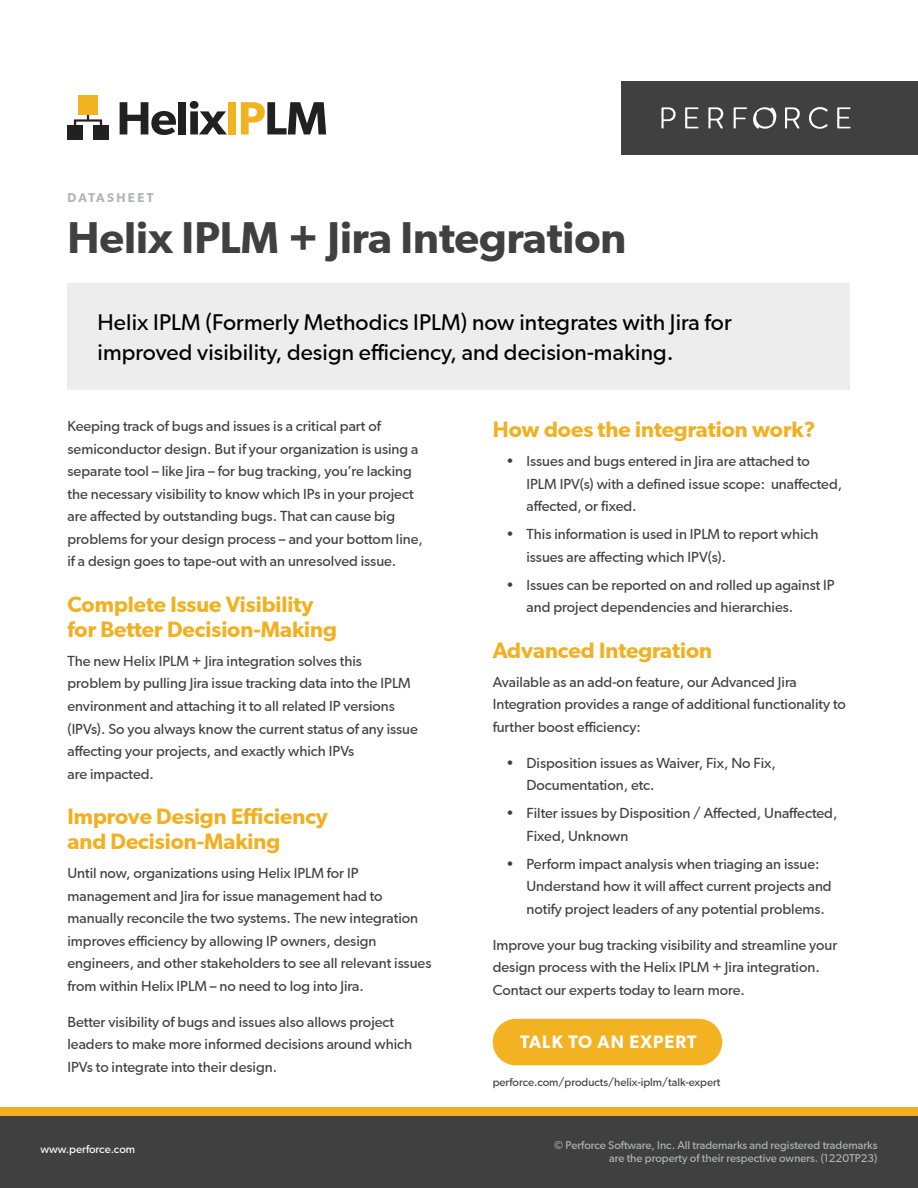
<style>
.page{position:relative;width:918px;height:1188px;background:#fff}
.page>*{position:absolute;margin:0;border:0;box-sizing:border-box;transform-origin:0 0}
.t1{font:600 42px "Gibson";color:#404040}
.t2{font:600 21px/25.2px "Gibson";color:#f2b021}
.t3{font:21px/30px "Gibson";letter-spacing:.005em;color:#000}
.t4{font:600 16.95px "Gibson";letter-spacing:.06em;color:#fff}
.t5{font:13.5px/22.5px "Gibson";color:#404040}
.t6{font:600 12px "Gibson";letter-spacing:.19em;color:#b1b4b6}
.t7{font:10.5px/13.5px "Gibson";color:#b1b4b6;text-align:right}
.t8{font:10.5px "Gibson";color:#404040}
.t9{font:10.5px "Gibson";color:#fff}
</style>
<div class="page">
<div style="left:621px;top:81px;width:297px;height:74px;background:#404040"></div>
<div style="left:0;top:1115px;width:918px;height:73px;background:#404040"></div>
<div style="left:0;top:1107px;width:918px;height:8px;background:#f2b021"></div>
<svg style="left:662px;top:107px;width:14px;height:21px"></svg>
<svg style="left:685px;top:107px;width:13px;height:21px"></svg>
<svg style="left:837px;top:107px;width:14px;height:21px"></svg>
<svg style="left:708px;top:107px;width:15px;height:21px"></svg>
<svg style="left:785px;top:107px;width:15px;height:21px"></svg>
<svg style="left:734px;top:107px;width:13px;height:21px"></svg>
<svg style="left:809px;top:107px;width:19px;height:22px"></svg>
<svg style="left:753px;top:107px;width:24px;height:22px"></svg>
<svg style="left:120px;top:102px;width:56px;height:33px"></svg>
<div style="left:178px;top:102px;width:8px;height:32px;background:#212121"></div>
<svg style="left:190px;top:101px;width:37px;height:33px"></svg>
<div style="left:228px;top:102px;width:8px;height:32px;background:#f2b321"></div>
<svg style="left:241px;top:102px;width:85px;height:32px"></svg>
<div style="left:68px;top:125px;width:15px;height:15px;background:#212121"></div>
<div style="left:93px;top:125px;width:16px;height:15px;background:#212121"></div>
<svg style="left:74px;top:115px;width:28px;height:10px"></svg>
<div style="left:78px;top:96px;width:20px;height:19px;background:#f2b321"></div>
<div style="left:68px;top:283px;width:782px;height:107px;background:#ededee"></div>
<div style="left:493px;top:1019px;width:229px;height:46px;background:#f3b221;border-radius:23px"></div>
<p class="t6" style="left:68px;top:191px;width:87px">DATASHEET</p>
<h1 class="t1" style="left:68px;top:213px;width:561px">Helix IPLM + Jira Integration</h1>
<h2 class="t3" style="left:98px;top:307px;width:636px">Helix IPLM (Formerly Methodics IPLM) now integrates with Jira for improved visibility, design efficiency, and decision-making.</h2>
<p class="t5" style="left:68px;top:415px;width:357px">Keeping track of bugs and issues is a critical part of semiconductor design. But if your organization is using a separate tool – like Jira – for bug tracking, you’re lacking the necessary visibility to know which IPs in your project are affected by outstanding bugs. That can cause big problems for your design process – and your bottom line, if a design goes to tape-out with an unresolved issue.</p>
<h2 class="t2" style="left:68px;top:591px;width:271px">Complete Issue Visibility for Better Decision-Making</h2>
<p class="t5" style="left:68px;top:650px;width:352px">The new Helix IPLM + Jira integration solves this problem by pulling Jira issue tracking data into the IPLM environment and attaching it to all related IP versions (IPVs). So you always know the current status of any issue affecting your projects, and exactly which IPVs<br>are impacted.</p>
<h2 class="t2" style="left:68px;top:804px;width:262px">Improve Design Efficiency and Decision-Making</h2>
<p class="t5" style="left:68px;top:862px;width:365px">Until now, organizations using Helix IPLM for IP management and Jira for issue management had to manually reconcile the two systems. The new integration improves efficiency by allowing IP owners, design engineers, and other stakeholders to see all relevant issues from within Helix IPLM – no need to log into Jira.</p>
<p class="t5" style="left:68px;top:1011px;width:346px">Better visibility of bugs and issues also allows project leaders to make more informed decisions around which<br>IPVs to integrate into their design.</p>
<h2 class="t2" style="left:493px;top:417px;width:324px">How does the integration work?</h2>
<p class="t5" style="left:526px;top:450px;width:317px;text-indent:-20px">• Issues and bugs entered in Jira are attached to<br>IPLM IPV(s) with a defined issue scope: unaffected, affected, or fixed.</p>
<p class="t5" style="left:526px;top:523px;width:294px;text-indent:-20px">• This information is used in IPLM to report which issues are affecting which IPV(s).</p>
<p class="t5" style="left:526px;top:573px;width:310px;text-indent:-20px">• Issues can be reported on and rolled up against IP and project dependencies and hierarchies.</p>
<h2 class="t2" style="left:493px;top:637px;width:221px">Advanced Integration</h2>
<p class="t5" style="left:493px;top:670px;width:355px">Available as an add-on feature, our Advanced Jira<br>Integration provides a range of additional functionality to further boost efficiency:</p>
<p class="t5" style="left:526px;top:752px;width:251px;text-indent:-20px">• Disposition issues as Waiver, Fix, No Fix,<br>Documentation, etc.</p>
<p class="t5" style="left:526px;top:802px;width:312px;text-indent:-20px">• Filter issues by Disposition / Affected, Unaffected,<br>Fixed, Unknown</p>
<p class="t5" style="left:526px;top:852px;width:307px;text-indent:-20px">• Perform impact analysis when triaging an issue:<br>Understand how it will affect current projects and notify project leaders of any potential problems.</p>
<p class="t5" style="left:493px;top:933px;width:346px">Improve your bug tracking visibility and streamline your design process with the Helix IPLM + Jira integration.<br>Contact our experts today to learn more.</p>
<p class="t4" style="left:520px;top:1032px;width:178px">TALK TO AN EXPERT</p>
<p class="t8" style="left:493px;top:1076px;width:229px">perforce.com/products/helix-iplm/talk-expert</p>
<p class="t9" style="left:40px;top:1142px;width:96px">www.perforce.com</p>
<p class="t7" style="left:554px;top:1138px;width:325px">© Perforce Software, Inc. All trademarks and registered trademarks are the property of their respective owners. (1220TP23)</p>
</div>
